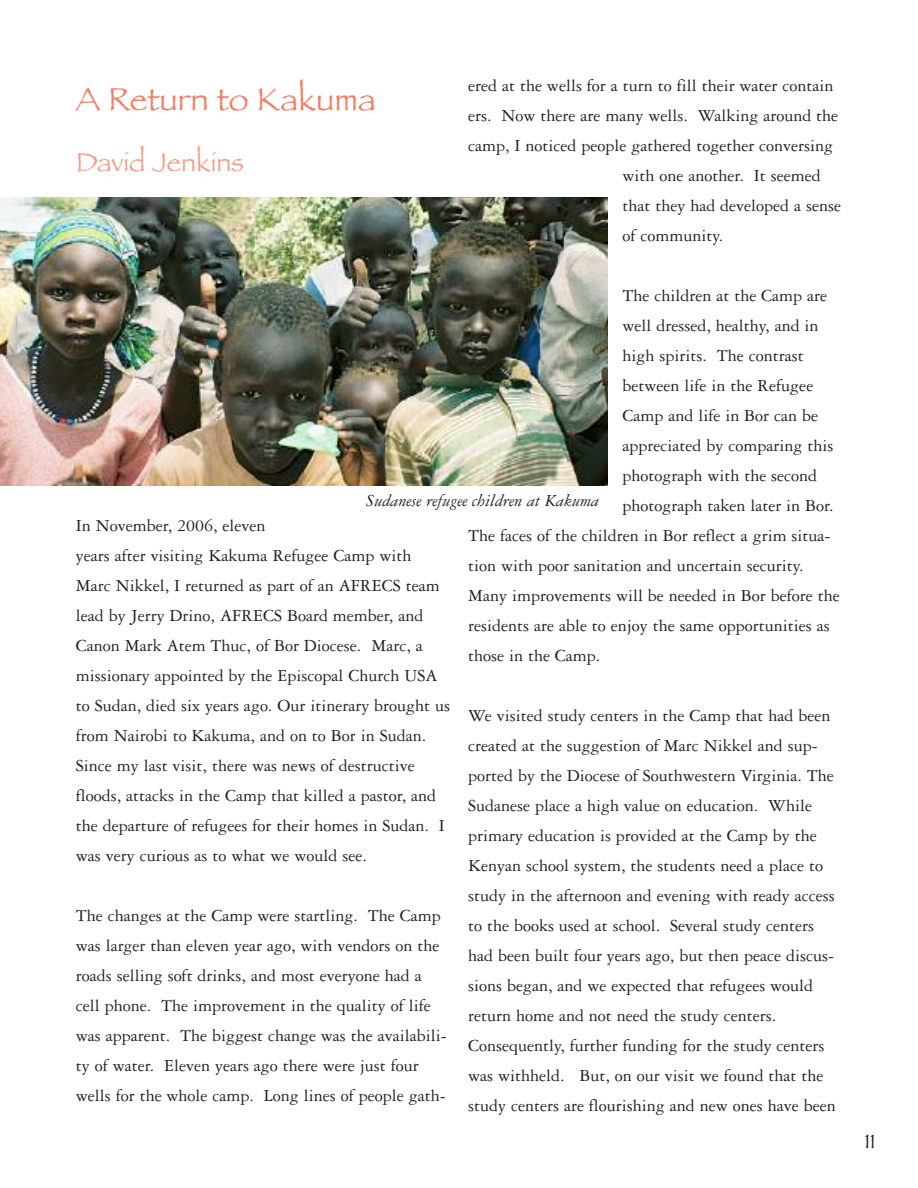
<style>
.page{position:relative;width:918px;height:1188px;background:#fff}
.page>*{position:absolute;margin:0;border:0;box-sizing:border-box;transform-origin:0 0}
.t1{font:33px "Papyrus";color:#f37c62}
.t2{font:27px "Papyrus";color:#f69a82}
.t3{font:21px "Papyrus";color:#231f20}
.t4{font:18px/30px "Garamond Three";color:#231f20}
.t5{font:italic 18px "Garamond Three";color:#231f20}
</style>
<div class="page">
<img style="left:0;top:197px;width:608px;height:289px">
<h1 class="t1" style="left:76px;top:79px;width:301px">A Return to Kakuma</h1>
<h2 class="t2" style="left:76px;top:146px;width:170px">David Jenkins</h2>
<p class="t4" style="left:468px;top:72px;width:367px">ered at the wells for a turn to fill their water contain</p>
<p class="t4" style="left:468px;top:102px;width:372px">ers. Now there are many wells. Walking around the</p>
<p class="t4" style="left:468px;top:132px;width:367px">camp, I noticed people gathered together conversing</p>
<p class="t4" style="left:622px;top:162px;width:200px">with one another. It seemed</p>
<p class="t4" style="left:622px;top:192px;width:220px">that they had developed a sense</p>
<p class="t4" style="left:622px;top:222px;width:102px">of community.</p>
<p class="t4" style="left:622px;top:282px;width:206px">The children at the Camp are</p>
<p class="t4" style="left:622px;top:312px;width:198px">well dressed, healthy, and in</p>
<p class="t4" style="left:622px;top:342px;width:183px">high spirits. The contrast</p>
<p class="t4" style="left:622px;top:372px;width:192px">between life in the Refugee</p>
<p class="t4" style="left:622px;top:402px;width:197px">Camp and life in Bor can be</p>
<p class="t4" style="left:622px;top:432px;width:212px">appreciated by comparing this</p>
<p class="t4" style="left:622px;top:462px;width:196px">photograph with the second</p>
<p class="t4" style="left:622px;top:492px;width:213px">photograph taken later in Bor.</p>
<p class="t4" style="left:468px;top:522px;width:364px">The faces of the children in Bor reflect a grim situa-</p>
<p class="t4" style="left:468px;top:552px;width:337px">tion with poor sanitation and uncertain security.</p>
<p class="t4" style="left:468px;top:582px;width:373px">Many improvements will be needed in Bor before the</p>
<p class="t4" style="left:468px;top:612px;width:363px">residents are able to enjoy the same opportunities as</p>
<p class="t4" style="left:468px;top:642px;width:134px">those in the Camp.</p>
<p class="t5" style="left:366px;top:494px;width:234px">Sudanese refugee children at Kakuma</p>
<p class="t4" style="left:76px;top:512px;width:376px">In November, 2006, eleven<br>years after visiting Kakuma Refugee Camp with Marc Nikkel, I returned as part of an AFRECS team lead by Jerry Drino, AFRECS Board member, and Canon Mark Atem Thuc, of Bor Diocese. Marc, a missionary appointed by the Episcopal Church USA to Sudan, died six years ago. Our itinerary brought us from Nairobi to Kakuma, and on to Bor in Sudan.<br>Since my last visit, there was news of destructive floods, attacks in the Camp that killed a pastor, and the departure of refugees for their homes in Sudan. I was very curious as to what we would see.</p>
<p class="t4" style="left:468px;top:702px;width:369px">We visited study centers in the Camp that had been created at the suggestion of Marc Nikkel and sup&shy;ported by the Diocese of Southwestern Virginia. The Sudanese place a high value on education. While primary education is provided at the Camp by the Kenyan school system, the students need a place to study in the afternoon and evening with ready access to the books used at school. Several study centers had been built four years ago, but then peace discus&shy;sions began, and we expected that refugees would return home and not need the study centers.<br>Consequently, further funding for the study centers was withheld. But, on our visit we found that the study centers are flourishing and new ones have been</p>
<p class="t4" style="left:76px;top:902px;width:373px">The changes at the Camp were startling. The Camp was larger than eleven year ago, with vendors on the roads selling soft drinks, and most everyone had a cell phone. The improvement in the quality of life was apparent. The biggest change was the availabili&shy;ty of water. Eleven years ago there were just four wells for the whole camp. Long lines of people gath-</p>
<p class="t3" style="left:865px;top:1129px;width:12px">11</p>
</div>
